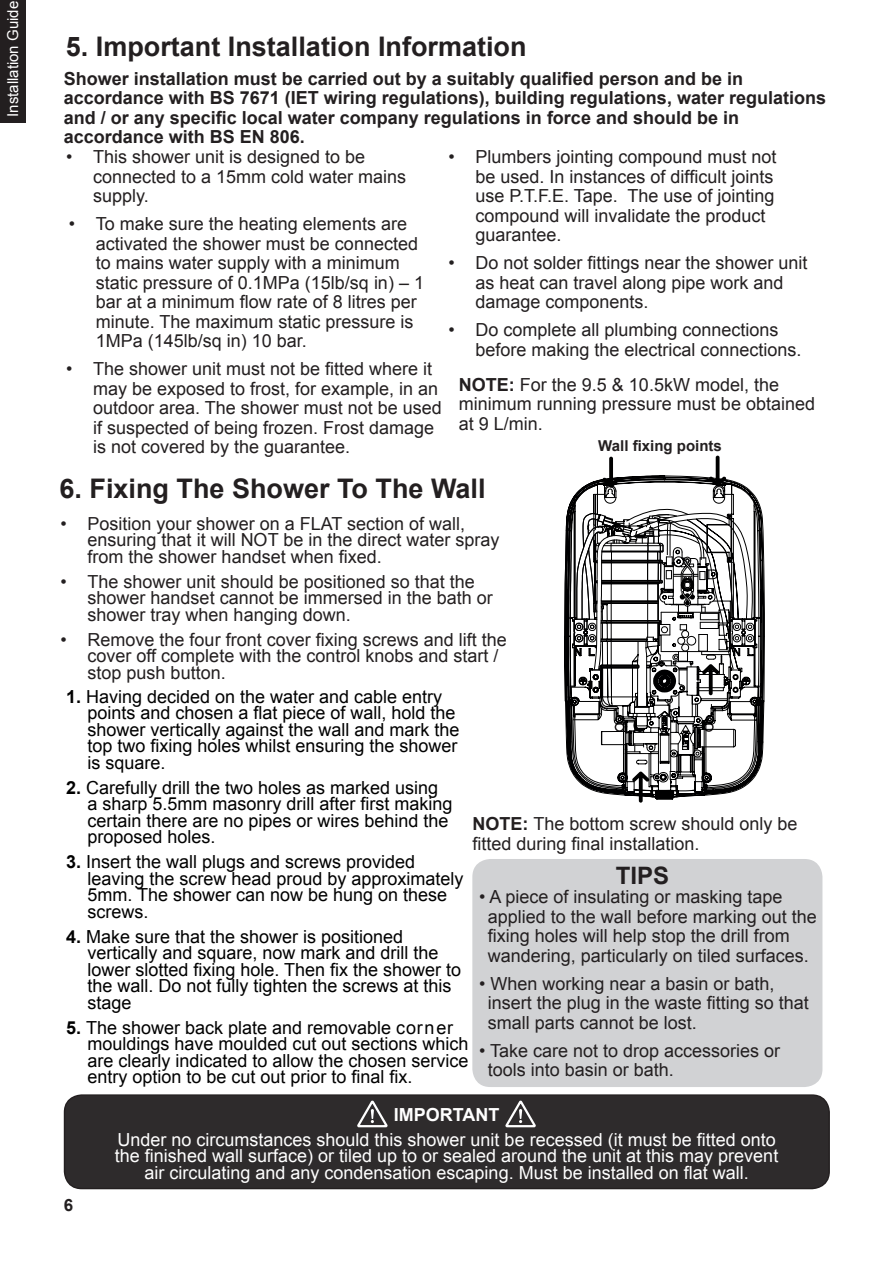
<style>
.page{position:relative;width:893px;height:1263px;background:#fff}
.page>*{position:absolute;margin:0;border:0;box-sizing:border-box;transform-origin:0 0}
.Bold_Body_Copy_inden{font:700 27px "Arial";color:#231f20}
.Bold_Body_Copy_inden-2{font:700 24px "Arial";color:#231f20}
.Bold_Body_Copy_inden-3{font:18px/19.5px "Arial";color:#231f20}
.Bold_Body_Copy_inden-4{font:18px/16.5px "Arial";color:#000}
.Bold_Body_Copy_inden-5{font:700 18px/19.5px "Arial";color:#231f20}
.Bold_Body_Copy_inden-6{font:18px/16.5px "Arial";color:#fff;text-align:center}
.Bold_Body_Copy_inden-7{font:700 18px "Arial";color:#fff}
.t1{font:700 16.95px "Arial";color:#231f20}
.t2{font:15px "Arial";color:#fff}
.Bold_Body_Copy_inden-8{font:700 15px "Arial";color:#231f20}
.s1{font-weight:700}
</style>
<div class="page">
<div style="left:0;top:0;width:26px;height:122px;background:#231f20"></div>
<div style="left:64px;top:1095px;width:765px;height:93px;background:#2e2b2c;border-radius:17px"></div>
<div style="left:64px;top:1094px;width:766px;height:95px;border:1px solid #231f20;border-radius:17px"></div>
<svg style="left:357px;top:1100px;width:31px;height:27px"></svg>
<svg style="left:505px;top:1100px;width:31px;height:27px"></svg>
<div style="left:472px;top:859px;width:350px;height:228px;background:#d1d2d4;border-radius:18px"></div>
<svg style="left:564px;top:456px;width:198px;height:347px"></svg>
<p class="t2" style="left:3px;top:117px;width:117px;rotate:-90deg">Installation Guide</p>
<p class="Bold_Body_Copy_inden" style="left:66px;top:28px;width:462px">5. Important Installation Information</p>
<p class="Bold_Body_Copy_inden-5" style="left:64px;top:69px;width:764px">Shower installation must be carried out by a suitably qualified person and be in accordance with BS 7671 (IET wiring regulations), building regulations, water regulations and / or any specific local water company regulations in force and should be in accordance with BS EN 806.</p>
<p class="Bold_Body_Copy_inden-3" style="left:475px;top:147px;width:303px;text-indent:-27px">• Plumbers jointing compound must not be used. In instances of difficult joints use P.T.F.E. Tape. The use of jointing compound will invalidate the product guarantee.</p>
<p class="Bold_Body_Copy_inden-3" style="left:475px;top:253px;width:334px;text-indent:-27px">• Do not solder fittings near the shower unit as heat can travel along pipe work and damage components.</p>
<p class="Bold_Body_Copy_inden-3" style="left:475px;top:320px;width:328px;text-indent:-27px">• Do complete all plumbing connections before making the electrical connections.</p>
<p class="Bold_Body_Copy_inden-3" style="left:93px;top:147px;width:315px;text-indent:-27px">• This shower unit is designed to be connected to a 15mm cold water mains supply.</p>
<p class="Bold_Body_Copy_inden-3" style="left:96px;top:214px;width:330px;text-indent:-27px">• To make sure the heating elements are activated the shower must be connected to mains water supply with a minimum static pressure of 0.1MPa (15lb/sq in) – 1 bar at a minimum flow rate of 8 litres per minute. The maximum static pressure is 1MPa (145lb/sq in) 10 bar.</p>
<p class="Bold_Body_Copy_inden-3" style="left:93px;top:359px;width:350px;text-indent:-27px">• The shower unit must not be fitted where it may be exposed to frost, for example, in an outdoor area. The shower must not be used if suspected of being frozen. Frost damage is not covered by the guarantee.</p>
<p class="Bold_Body_Copy_inden-3" style="left:459px;top:375px;width:358px"><span class="s1">NOTE:</span> For the 9.5 &amp; 10.5kW model, the minimum running pressure must be obtained at 9 L/min.</p>
<p class="Bold_Body_Copy_inden-8" style="left:598px;top:436px;width:125px">Wall fixing points</p>
<p class="Bold_Body_Copy_inden" style="left:60px;top:470px;width:428px">6. Fixing The Shower To The Wall</p>
<p class="Bold_Body_Copy_inden-3" style="left:88px;top:515px;width:413px;line-height:16.5px;text-indent:-27px">• Position your shower on a FLAT section of wall, ensuring that it will NOT be in the direct water spray from the shower handset when fixed.</p>
<p class="Bold_Body_Copy_inden-3" style="left:88px;top:573px;width:407px;line-height:16.5px;text-indent:-27px">• The shower unit should be positioned so that the shower handset cannot be immersed in the bath or shower tray when hanging down.</p>
<p class="Bold_Body_Copy_inden-3" style="left:88px;top:631px;width:421px;line-height:16.5px;text-indent:-27px">• Remove the four front cover fixing screws and lift the cover off complete with the control knobs and start / stop push button.</p>
<p class="Bold_Body_Copy_inden-4" style="left:87px;top:688px;width:374px;text-indent:-21px"><span class="s1">1.</span> Having decided on the water and cable entry points and chosen a flat piece of wall, hold the shower vertically against the wall and mark the top two fixing holes whilst ensuring the shower is square.</p>
<p class="Bold_Body_Copy_inden-4" style="left:87px;top:779px;width:367px;text-indent:-21px"><span class="s1">2.</span> Carefully drill the two holes as marked using a sharp 5.5mm masonry drill after first making certain there are no pipes or wires behind the proposed holes.</p>
<p class="Bold_Body_Copy_inden-4" style="left:87px;top:854px;width:378px;text-indent:-21px"><span class="s1">3.</span> Insert the wall plugs and screws provided leaving the screw head proud by approximately 5mm. The shower can now be hung on these screws.</p>
<p class="Bold_Body_Copy_inden-4" style="left:87px;top:928px;width:375px;text-indent:-21px"><span class="s1">4.</span> Make sure that the shower is positioned vertically and square, now mark and drill the lower slotted fixing hole. Then fix the shower to the wall. Do not fully tighten the screws at this stage</p>
<p class="Bold_Body_Copy_inden-4" style="left:87px;top:1019px;width:383px;text-indent:-21px"><span class="s1">5.</span> The shower back plate and removable corner mouldings have moulded cut out sections which are clearly indicated to allow the chosen service entry option to be cut out prior to final fix.</p>
<p class="Bold_Body_Copy_inden-3" style="left:472px;top:814px;width:327px"><span class="s1">NOTE:</span> The bottom screw should only be fitted during final installation.</p>
<p class="Bold_Body_Copy_inden-3" style="left:488px;top:887px;width:331px;text-indent:-9px">• A piece of insulating or masking tape applied to the wall before marking out the fixing holes will help stop the drill from wandering, particularly on tiled surfaces.</p>
<p class="Bold_Body_Copy_inden-3" style="left:488px;top:974px;width:323px;text-indent:-8px">• When working near a basin or bath, insert the plug in the waste fitting so that small parts cannot be lost.</p>
<p class="Bold_Body_Copy_inden-3" style="left:488px;top:1041px;width:294px;text-indent:-8px">• Take care not to drop accessories or tools into basin or bath.</p>
<p class="Bold_Body_Copy_inden-2" style="left:616px;top:860px;width:55px">TIPS</p>
<p class="t1" style="left:64px;top:1194px;width:11px">6</p>
<p class="Bold_Body_Copy_inden-7" style="left:394px;top:1102px;width:107px">IMPORTANT</p>
<p class="Bold_Body_Copy_inden-6" style="left:115px;top:1131px;width:665px">Under no circumstances should this shower unit be recessed (it must be fitted onto the finished wall surface) or tiled up to or sealed around the unit at this may prevent air circulating and any condensation escaping. Must be installed on flat wall.</p>
</div>
